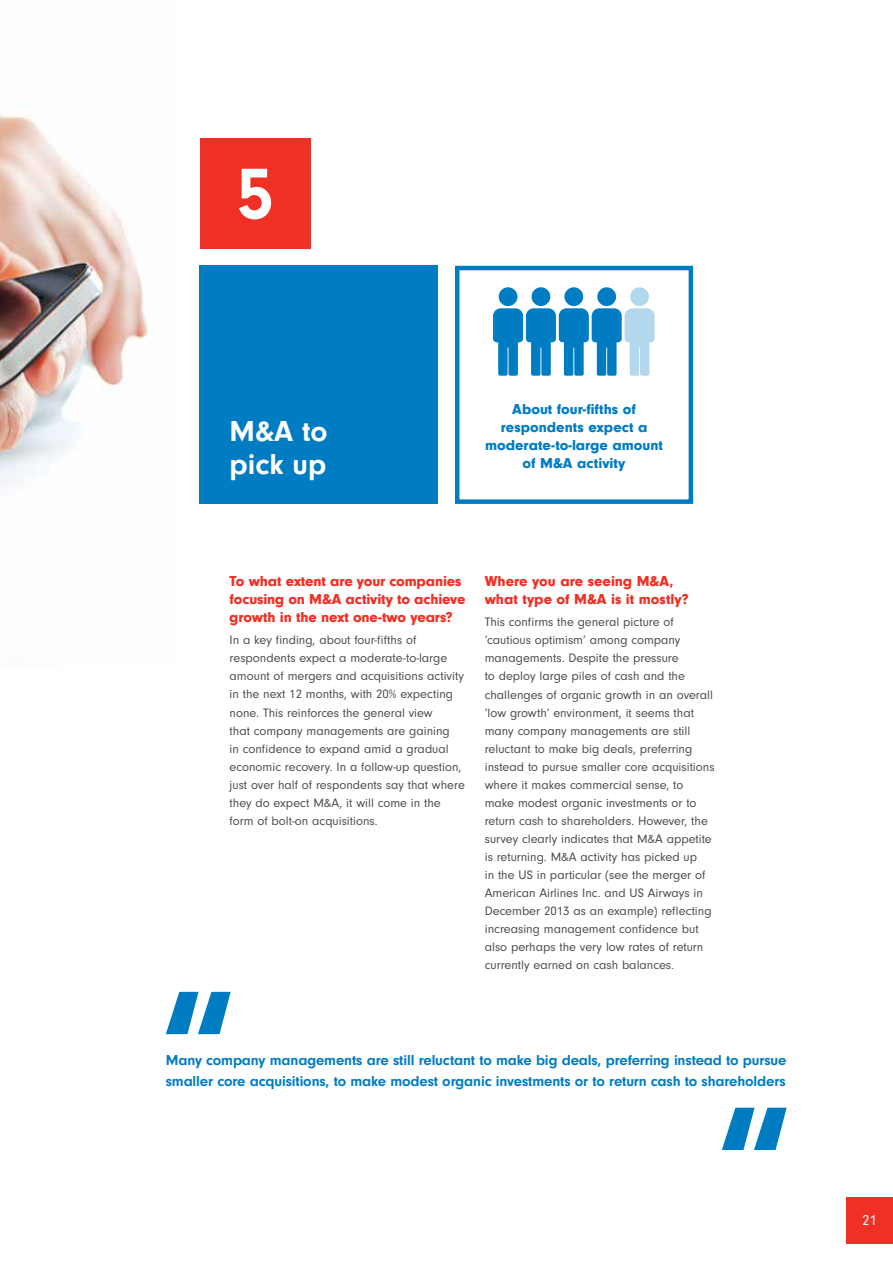
<style>
.page{position:relative;width:893px;height:1263px;background:#fff}
.page>*{position:absolute;margin:0;border:0;box-sizing:border-box;transform-origin:0 0}
.t1{font:700 75px "Neuzeit Gro";color:#fff}
.t2{font:700 30px/33px "Neuzeit Gro";color:#fff}
.t3{font:700 15px/21px "Neuzeit Gro";letter-spacing:-.01em;color:#007cc3}
.t4{font:900 15px/18px "Neuzeit Gro";letter-spacing:-.01em;color:#ee3124}
.t5{font:900 15px/18px "Neuzeit Gro";color:#007cc3;text-align:center}
.t6{font:15px "Neuzeit Gro";color:#fff}
.t7{font:12.75px/18px "Neuzeit Gro";color:#4d4d4f}
</style>
<div class="page">
<img style="left:0;top:114px;width:149px;height:371px">
<div style="left:846px;top:1197px;width:46px;height:47px;background:#ee3124"></div>
<div style="left:200px;top:266px;width:238px;height:238px;background:#007cc3"></div>
<div style="left:200px;top:138px;width:110px;height:111px;background:#ee3124"></div>
<div style="left:455px;top:266px;width:238px;height:238px;border:4px solid #007cc3"></div>
<svg style="left:493px;top:287px;width:162px;height:89px"></svg>
<svg style="left:166px;top:992px;width:65px;height:42px"></svg>
<svg style="left:722px;top:1108px;width:65px;height:42px"></svg>
<h1 class="t1" style="left:236px;top:152px;width:39px">5</h1>
<h2 class="t2" style="left:230px;top:415px;width:99px">M&amp;A to pick up</h2>
<p class="t5" style="left:485px;top:400px;width:179px">About four-fifths of respondents expect a moderate-to-large amount of M&amp;A activity</p>
<p class="t4" style="left:230px;top:572px;width:237px">To what extent are your companies focusing on M&amp;A activity to achieve growth in the next one-two years?</p>
<p class="t7" style="left:230px;top:631px;width:237px">In a key finding, about four-fifths of respondents expect a moderate-to-large amount of mergers and acquisitions activity in the next 12 months, with 20% expecting none. This reinforces the general view<br>that company managements are gaining<br>in confidence to expand amid a gradual economic recovery. In a follow-up question, just over half of respondents say that where they do expect M&amp;A, it will come in the form of bolt-on acquisitions.</p>
<p class="t4" style="left:485px;top:572px;width:205px">Where you are seeing M&amp;A, what type of M&amp;A is it mostly?</p>
<p class="t7" style="left:485px;top:613px;width:231px">This confirms the general picture of ‘cautious optimism’ among company managements. Despite the pressure<br>to deploy large piles of cash and the challenges of organic growth in an overall ‘low growth’ environment, it seems that many company managements are still reluctant to make big deals, preferring instead to pursue smaller core acquisitions where it makes commercial sense, to make modest organic investments or to return cash to shareholders. However, the survey clearly indicates that M&amp;A appetite is returning. M&amp;A activity has picked up<br>in the US in particular (see the merger of American Airlines Inc. and US Airways in December 2013 as an example) reflecting increasing management confidence but also perhaps the very low rates of return currently earned on cash balances.</p>
<p class="t3" style="left:166px;top:1050px;width:622px">Many company managements are still reluctant to make big deals, preferring instead to pursue smaller core acquisitions, to make modest organic investments or to return cash to shareholders</p>
<p class="t6" style="left:862px;top:1212px;width:16px">21</p>
</div>
